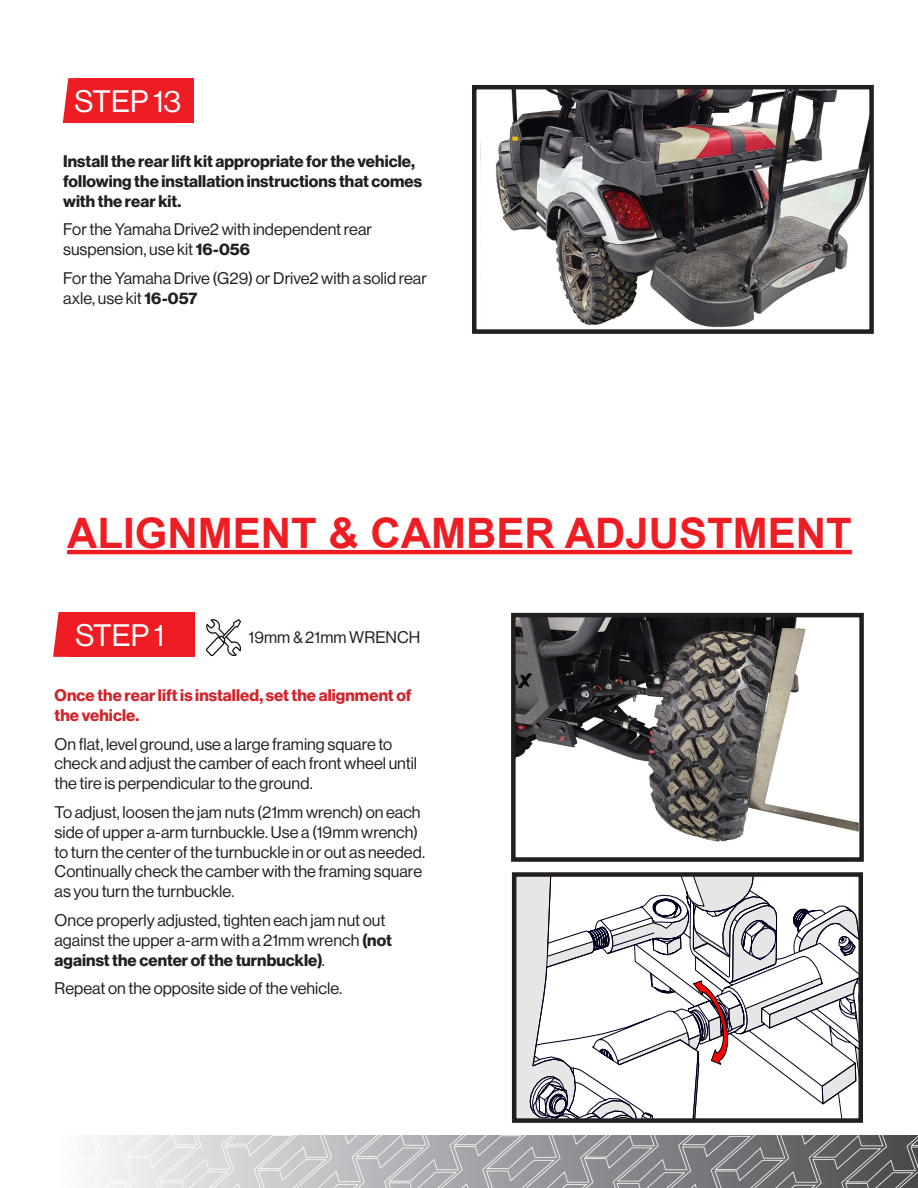
<style>
.page{position:relative;width:918px;height:1188px;background:#fff}
.page>*{position:absolute;margin:0;border:0;box-sizing:border-box;transform-origin:0 0}
.t1{font:700 42px "Arial";color:#ee1d23}
.t2{font:30.45px "N Haas Grotesk DS Pro 55 Rg";color:#fff}
.t3{font:16.5px/19.8px "N Haas Grotesk DS Pro 55 Rg";color:#231f20}
.t4{font:16.5px/19.8px "N Haas Grotesk DS Pro 75 Bd";letter-spacing:.005em;color:#231f20}
.t5{font:16.5px/19.8px "N Haas Grotesk DS Pro 75 Bd";letter-spacing:.005em;color:#d1232a}
.s1{font-family:"N Haas Grotesk DS Pro 75 Bd"}
</style>
<div class="page">
<img style="left:96px;top:1098px;width:822px;height:38px">
<img style="left:95px;top:1136px;width:823px;height:52px">
<img style="left:516px;top:618px;width:343px;height:224px">
<div style="left:511px;top:613px;width:353px;height:249px;border:4px solid #231f20"></div>
<img style="left:206px;top:619px;width:34px;height:36px">
<svg style="left:517px;top:877px;width:341px;height:241px"></svg>
<svg style="left:743px;top:921px;width:33px;height:39px"></svg>
<div style="left:512px;top:872px;width:351px;height:251px;border:4px solid #231f20"></div>
<svg style="left:53px;top:612px;width:13px;height:45px"></svg>
<div style="left:66px;top:612px;width:128px;height:45px;background:#ee1d23"></div>
<img style="left:495px;top:90px;width:374px;height:238px">
<div style="left:472px;top:85px;width:402px;height:249px;border:4px solid #231f20"></div>
<svg style="left:63px;top:78px;width:13px;height:45px"></svg>
<div style="left:76px;top:78px;width:118px;height:45px;background:#ee1d23"></div>
<hr style="left:67px;top:550px;width:785px;height:4px;background:#ee1d23">
<p class="t2" style="left:75px;top:85px;width:108px">STEP 13</p>
<p class="t4" style="left:63px;top:152px;width:361px">Install the rear lift kit appropriate for the vehicle, following the installation instructions that comes with the rear kit.</p>
<p class="t3" style="left:63px;top:220px;width:311px">For the Yamaha Drive2 with independent rear suspension, use kit <span class="s1">16-056</span></p>
<p class="t3" style="left:63px;top:268px;width:366px">For the Yamaha Drive (G29) or Drive2 with a solid rear axle, use kit <span class="s1">16-057</span></p>
<p class="t1" style="left:67px;top:503px;width:786px">ALIGNMENT &amp; CAMBER ADJUSTMENT</p>
<p class="t2" style="left:75px;top:618px;width:91px">STEP 1</p>
<p class="t3" style="left:249px;top:627px;width:173px">19mm &amp; 21mm WRENCH</p>
<p class="t5" style="left:55px;top:686px;width:358px">Once the rear lift is installed, set the alignment of the vehicle.</p>
<p class="t3" style="left:55px;top:734px;width:364px">On flat, level ground, use a large framing square to check and adjust the camber of each front wheel until the tire is perpendicular to the ground.</p>
<p class="t3" style="left:55px;top:802px;width:372px">To adjust, loosen the jam nuts (21mm wrench) on each side of upper a-arm turnbuckle. Use a (19mm wrench) to turn the center of the turnbuckle in or out as needed.<br>Continually check the camber with the framing square as you turn the turnbuckle.</p>
<p class="t3" style="left:55px;top:910px;width:339px">Once properly adjusted, tighten each jam nut out against the upper a-arm with a 21mm wrench <span class="s1">(not against the center of the turnbuckle)</span>.</p>
<p class="t3" style="left:55px;top:979px;width:289px">Repeat on the opposite side of the vehicle.</p>
</div>
